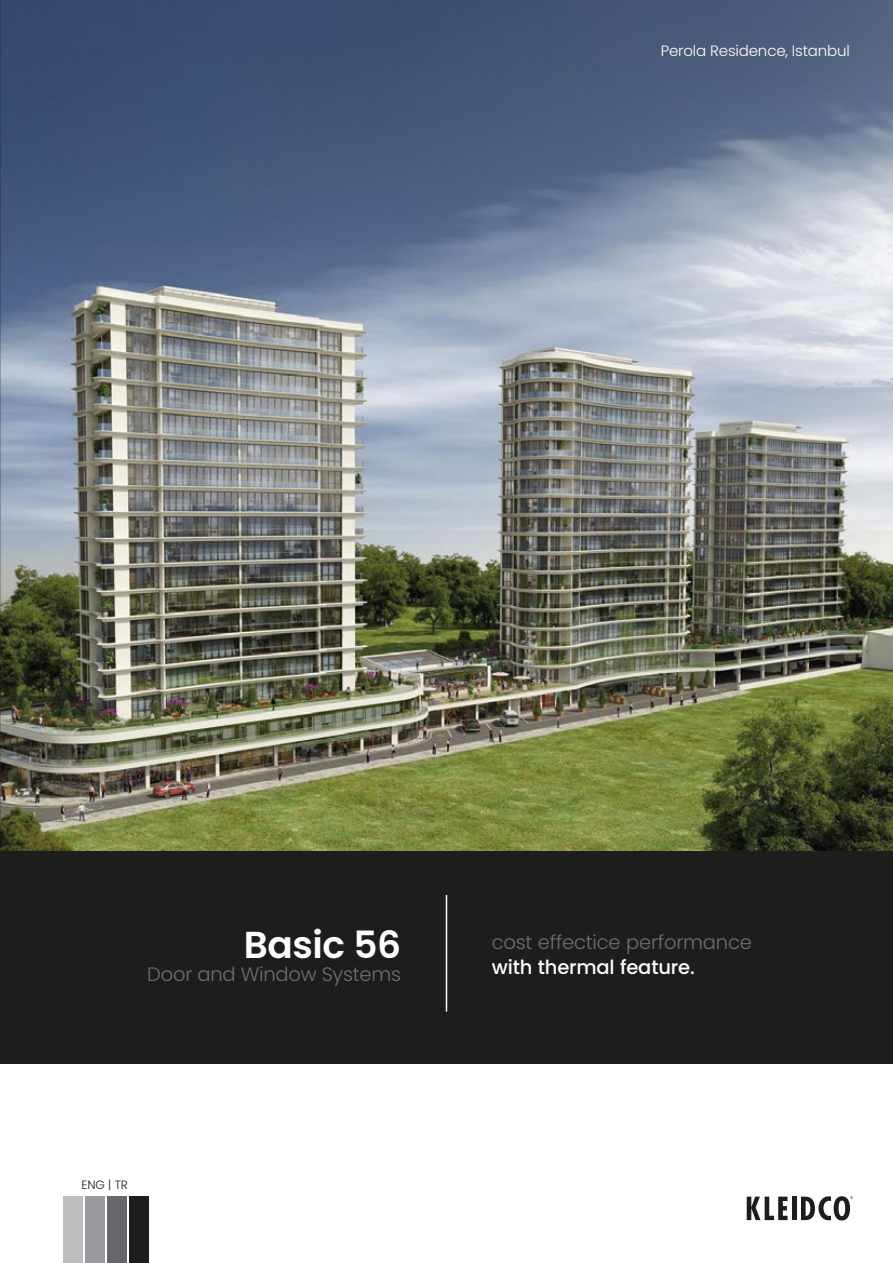
<style>
.page{position:relative;width:893px;height:1263px;background:#fff}
.page>*{position:absolute;margin:0;border:0;box-sizing:border-box;transform-origin:0 0}
.t1{font:600 37.5px "Poppins";letter-spacing:-.01em;color:#fff}
.t2{font:300 19.5px "Poppins";letter-spacing:-.01em;color:#706f6f}
.t3{font:500 19.5px "Poppins";letter-spacing:-.01em;color:#fff}
.t4{font:300 15px "Poppins";letter-spacing:-.01em;color:#fff}
.t5{font:300 12px "Poppins";color:#1d1e1c}
</style>
<div class="page">
<img style="left:0;top:0;width:893px;height:851px">
<div style="left:0;top:851px;width:893px;height:213px;background:#1d1d1b"></div>
<hr style="left:446px;top:895px;width:1px;height:116px;background:#fff">
<svg style="left:747px;top:1196px;width:40px;height:24px"></svg>
<hr style="left:792px;top:1196px;width:4px;height:24px;background:#1d1d1b">
<svg style="left:801px;top:1196px;width:52px;height:24px"></svg>
<div style="left:108px;top:1196px;width:19px;height:67px;background:#65676b"></div>
<div style="left:64px;top:1196px;width:19px;height:67px;background:#bcbdbf"></div>
<div style="left:86px;top:1196px;width:19px;height:67px;background:#989a9d"></div>
<div style="left:130px;top:1196px;width:19px;height:67px;background:#1d1d1b"></div>
<p class="t4" style="left:661px;top:42px;width:191px">Perola Residence, Istanbul</p>
<h1 class="t1" style="left:244px;top:923px;width:159px">Basic 56</h1>
<p class="t2" style="left:147px;top:963px;width:255px">Door and Window Systems</p>
<p class="t5" style="left:81px;top:1178px;width:48px">ENG | TR</p>
<p class="t2" style="left:492px;top:931px;width:262px">cost effectice performance</p>
<p class="t3" style="left:492px;top:956px;width:204px">with thermal feature.</p>
</div>
